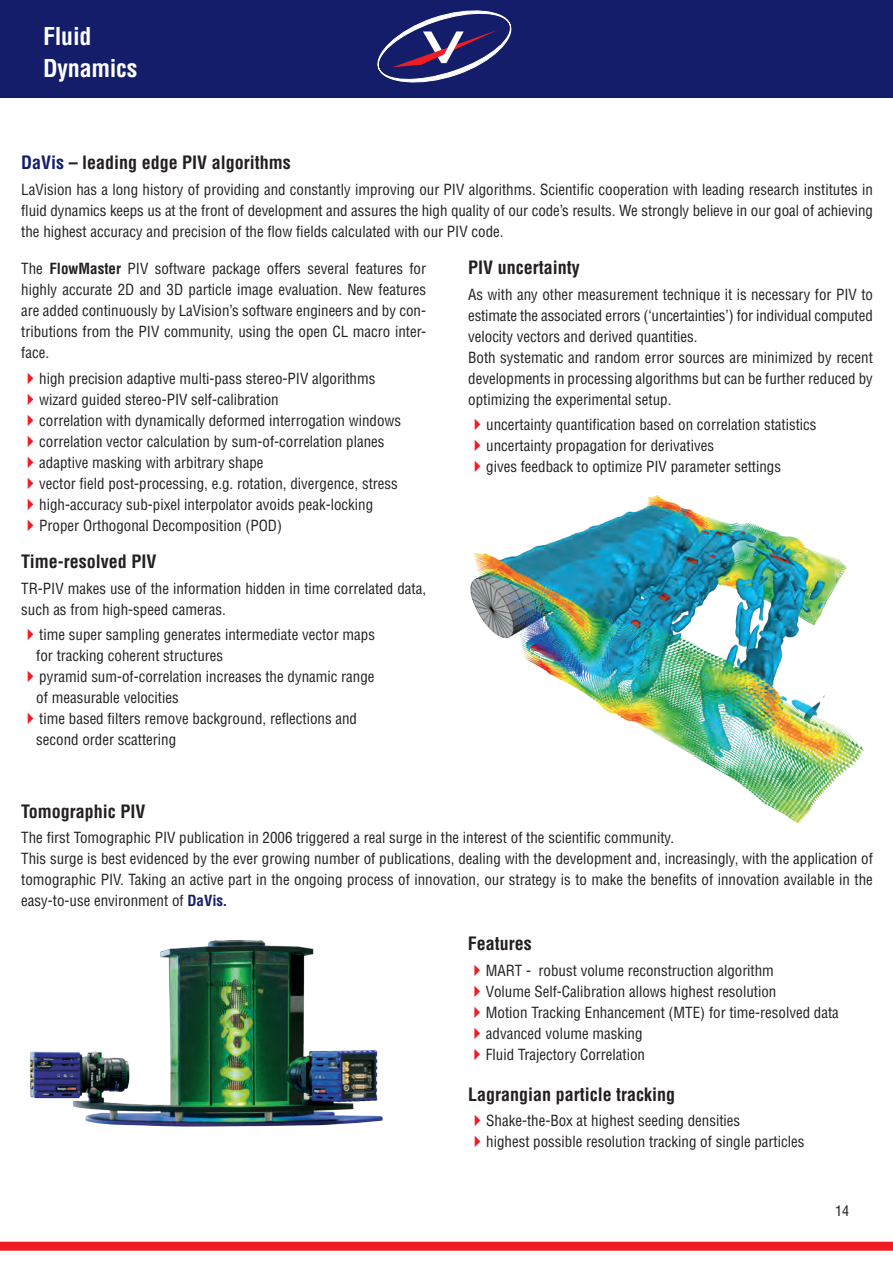
<style>
.page{position:relative;width:893px;height:1263px;background:#fff}
.page>*{position:absolute;margin:0;border:0;box-sizing:border-box;transform-origin:0 0}
.t1{font:700 condensed 24px/31.5px "Helvetica";letter-spacing:-.01em;color:#fff}
.t2{font:700 condensed 18px "Helvetica";color:#231f20}
.t3{font:condensed 15px/21px "Helvetica";color:#231f20}
.t4{font:condensed 14.25px "Helvetica";color:#231f20}
.s1{color:#131d6a}
.s2{font-weight:700}
.s3{color:#ee1d23}
.s4{font-weight:700;color:#131d6a}
</style>
<div class="page">
<div style="left:0;top:0;width:893px;height:97px;background:#131d6a"></div>
<div style="left:0;top:1242px;width:893px;height:9px;background:#ee1d23"></div>
<svg style="left:378px;top:11px;width:133px;height:71px"></svg>
<img style="left:30px;top:940px;width:353px;height:187px">
<img style="left:470px;top:495px;width:394px;height:329px">
<h1 class="t1" style="left:43px;top:21px;width:96px">Fluid<br>Dynamics</h1>
<p class="t2" style="left:21px;top:152px;width:271px"><span class="s1">DaVis</span> – leading edge PIV algorithms</p>
<p class="t3" style="left:21px;top:179px;width:853px;text-align:justify">LaVision has a long history of providing and constantly improving our PIV algorithms. Scientific cooperation with leading research institutes in fluid dynamics keeps us at the front of development and assures the high quality of our code’s results. We strongly believe in our goal of achieving the highest accuracy and precision of the flow fields calculated with our PIV code.</p>
<p class="t3" style="left:21px;top:258px;width:406px;text-align:justify">The <span class="s2">FlowMaster</span> PIV software package offers several features for highly accurate 2D and 3D particle image evaluation. New features are added continuously by LaVision’s software engineers and by con&shy;tributions from the PIV community, using the open CL macro inter&shy;face.</p>
<p class="t3" style="left:21px;top:367px;width:356px"><span class="s3">✔</span>high precision adaptive multi-pass stereo-PIV algorithms</p>
<p class="t3" style="left:21px;top:388px;width:259px"><span class="s3">✔</span>wizard guided stereo-PIV self-calibration</p>
<p class="t3" style="left:21px;top:409px;width:381px"><span class="s3">✔</span>correlation with dynamically deformed interrogation windows</p>
<p class="t3" style="left:21px;top:430px;width:365px"><span class="s3">✔</span>correlation vector calculation by sum-of-correlation planes</p>
<p class="t3" style="left:21px;top:451px;width:244px"><span class="s3">✔</span>adaptive masking with arbitrary shape</p>
<p class="t3" style="left:21px;top:472px;width:378px"><span class="s3">✔</span>vector field post-processing, e.g. rotation, divergence, stress</p>
<p class="t3" style="left:21px;top:493px;width:353px"><span class="s3">✔</span>high-accuracy sub-pixel interpolator avoids peak-locking</p>
<p class="t3" style="left:21px;top:514px;width:262px"><span class="s3">✔</span>Proper Orthogonal Decomposition (POD)</p>
<p class="t2" style="left:21px;top:550px;width:137px">Time-resolved PIV</p>
<p class="t3" style="left:21px;top:577px;width:406px">TR-PIV makes use of the information hidden in time correlated data, such as from high-speed cameras.</p>
<p class="t3" style="left:36px;top:624px;width:340px;text-indent:-15px"><span class="s3">✔</span>time super sampling generates intermediate vector maps for tracking coherent structures</p>
<p class="t3" style="left:36px;top:666px;width:340px;text-indent:-15px"><span class="s3">✔</span>pyramid sum-of-correlation increases the dynamic range of measurable velocities</p>
<p class="t3" style="left:36px;top:708px;width:322px;text-indent:-15px"><span class="s3">✔</span>time based filters remove background, reflections and second order scattering</p>
<p class="t2" style="left:468px;top:256px;width:113px">PIV uncertainty</p>
<p class="t3" style="left:468px;top:283px;width:406px">As with any other measurement technique it is necessary for PIV to estimate the associated errors (‘uncertainties’) for individual computed velocity vectors and derived quantities.<br>Both systematic and random error sources are minimized by recent developments in processing algorithms but can be further reduced by optimizing the experimental setup.</p>
<p class="t3" style="left:468px;top:414px;width:350px"><span class="s3">✔</span>uncertainty quantification based on correlation statistics</p>
<p class="t3" style="left:468px;top:435px;width:247px"><span class="s3">✔</span>uncertainty propagation for derivatives</p>
<p class="t3" style="left:468px;top:456px;width:314px"><span class="s3">✔</span>gives feedback to optimize PIV parameter settings</p>
<p class="t2" style="left:21px;top:800px;width:126px">Tomographic PIV</p>
<p class="t3" style="left:21px;top:827px;width:853px">The first Tomographic PIV publication in 2006 triggered a real surge in the interest of the scientific community.<br>This surge is best evidenced by the ever growing number of publications, dealing with the development and, increasingly, with the application of tomographic PIV. Taking an active part in the ongoing process of innovation, our strategy is to make the benefits of innovation available in the easy-to-use environment of <span class="s4">DaVis.</span></p>
<p class="t2" style="left:468px;top:933px;width:65px">Features</p>
<p class="t3" style="left:468px;top:959px;width:307px"><span class="s3">✔</span>MART - robust volume reconstruction algorithm</p>
<p class="t3" style="left:468px;top:980px;width:310px"><span class="s3">✔</span>Volume Self-Calibration allows highest resolution</p>
<p class="t3" style="left:468px;top:1001px;width:372px"><span class="s3">✔</span>Motion Tracking Enhancement (MTE) for time-resolved data</p>
<p class="t3" style="left:468px;top:1022px;width:176px"><span class="s3">✔</span>advanced volume masking</p>
<p class="t3" style="left:468px;top:1043px;width:179px"><span class="s3">✔</span>Fluid Trajectory Correlation</p>
<p class="t2" style="left:468px;top:1083px;width:208px">Lagrangian particle tracking</p>
<p class="t3" style="left:468px;top:1110px;width:274px"><span class="s3">✔</span>Shake-the-Box at highest seeding densities</p>
<p class="t3" style="left:468px;top:1131px;width:338px"><span class="s3">✔</span>highest possible resolution tracking of single particles</p>
<p class="t4" style="left:835px;top:1201px;width:16px">14</p>
</div>
